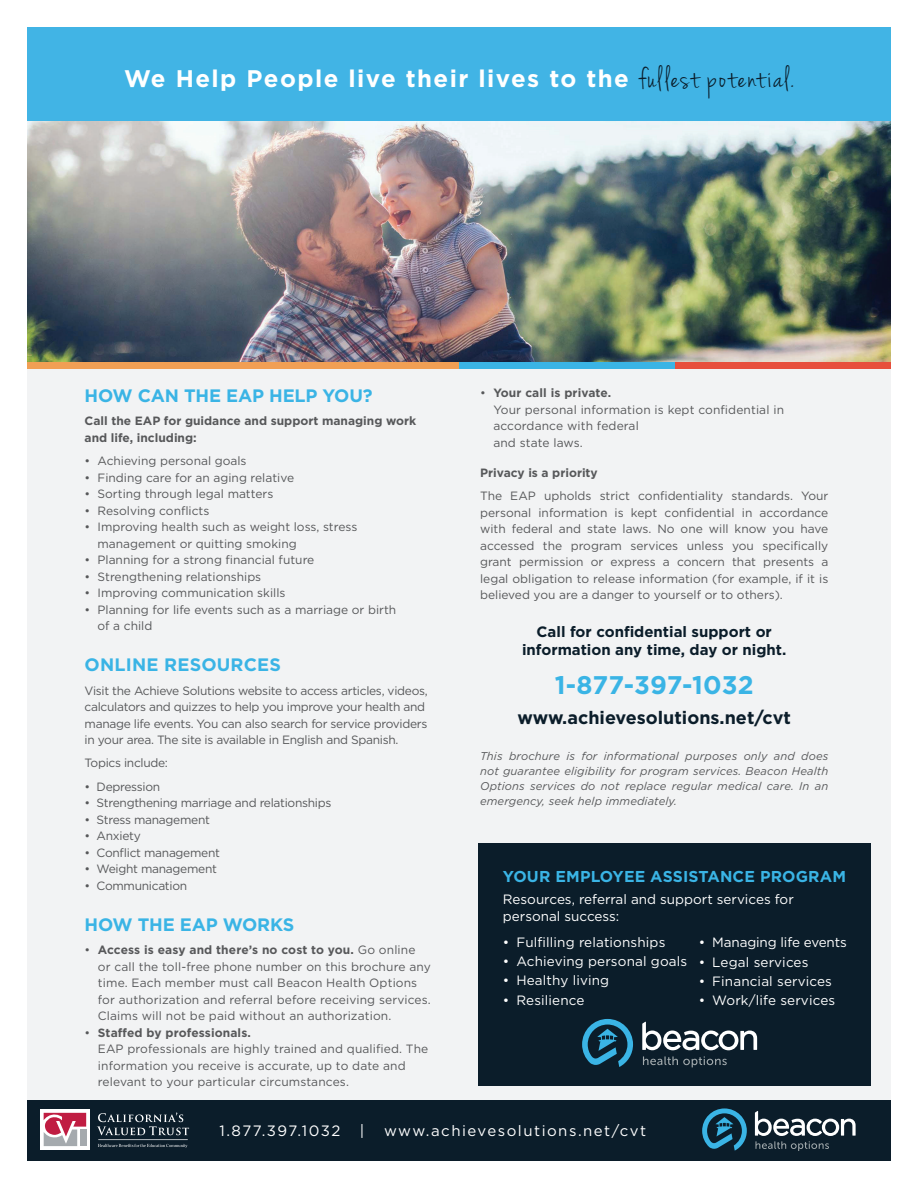
<style>
.page{position:relative;width:918px;height:1188px;background:#fff}
.page>*{position:absolute;margin:0;border:0;box-sizing:border-box;transform-origin:0 0}
.t1{font:700 25.5px "Gotham";letter-spacing:.005em;color:#3ab4e5}
.t2{font:700 24px "Gotham";letter-spacing:.06em;color:#fff}
.t3{font:700 18px "Gotham";letter-spacing:-.01em;color:#3ab4e5}
.t4{font:700 18px "Gotham";color:#0b1d2a}
.t5{font:700 18px "Gotham";letter-spacing:.01em;color:#3ab4e5}
.t6{font:700 15.75px "Gotham";letter-spacing:.01em;color:#3ab4e5}
.t7{font:700 15px/18px "Gotham";color:#0b1d2a;text-align:center}
.t8{font:15px "Gotham";letter-spacing:.1em;color:#fff}
.t9{font:13.5px/16.5px "Gotham";letter-spacing:.01em;color:#fff}
.t10{font:13.5px "Gotham";letter-spacing:-.01em;color:#fff}
.t11{font:12px/16.5px "Gotham";color:#57585a}
.t12{font:12px/16.5px "Gotham";letter-spacing:-.025em;color:#57585a}
.t13{font:700 12px/16.5px "Gotham";color:#57585a}
.t14{font:italic 11.25px/15px "Gotham";letter-spacing:.01em;color:#57585a;text-align:justify}
.s1{font-family:"Jenna Sue";font-weight:400;font-size:31.5px;color:#0b1d2a}
.s2{font-weight:700}
</style>
<div class="page">
<div style="left:27px;top:365px;width:864px;height:736px;background:#f2f3f4"></div>
<div style="left:27px;top:1101px;width:864px;height:60px;background:#0b1d2a"></div>
<svg style="left:702px;top:1108px;width:45px;height:43px"></svg>
<svg style="left:755px;top:1111px;width:101px;height:40px"></svg>
<img style="left:27px;top:121px;width:864px;height:242px">
<div style="left:27px;top:363px;width:783px;height:6px;background:#f19f54"></div>
<div style="left:459px;top:363px;width:432px;height:6px;background:#3ab4e5"></div>
<div style="left:675px;top:363px;width:216px;height:6px;background:#e74f3c"></div>
<div style="left:27px;top:27px;width:864px;height:94px;background:#41b4e5"></div>
<svg style="left:97px;top:1113px;width:92px;height:35px"></svg>
<svg style="left:40px;top:1110px;width:49px;height:40px"></svg>
<svg style="left:44px;top:1113px;width:42px;height:33px"></svg>
<div style="left:478px;top:843px;width:394px;height:243px;background:#0b1d2a"></div>
<svg style="left:643px;top:1056px;width:84px;height:11px"></svg>
<svg style="left:582px;top:1019px;width:51px;height:48px"></svg>
<svg style="left:642px;top:1022px;width:115px;height:28px"></svg>
<h2 class="t2" style="left:124px;top:62px;width:671px">We Help People live their lives to the <span class="s1">fullest potential.</span></h2>
<h3 class="t3" style="left:85px;top:384px;width:289px">HOW CAN THE EAP HELP YOU?</h3>
<p class="t13" style="left:85px;top:413px;width:333px">Call the EAP for guidance and support managing work and life, including:</p>
<p class="t11" style="left:85px;top:452px;width:164px">• Achieving personal goals</p>
<p class="t11" style="left:85px;top:469px;width:211px">• Finding care for an aging relative</p>
<p class="t11" style="left:85px;top:485px;width:190px">• Sorting through legal matters</p>
<p class="t11" style="left:85px;top:502px;width:126px">• Resolving conflicts</p>
<p class="t11" style="left:98px;top:518px;width:261px;text-indent:-13px">• Improving health such as weight loss, stress management or quitting smoking</p>
<p class="t11" style="left:85px;top:551px;width:231px">• Planning for a strong financial future</p>
<p class="t11" style="left:85px;top:568px;width:178px">• Strengthening relationships</p>
<p class="t11" style="left:85px;top:584px;width:202px">• Improving communication skills</p>
<p class="t11" style="left:98px;top:601px;width:300px;text-indent:-13px">• Planning for life events such as a marriage or birth of a child</p>
<h3 class="t5" style="left:85px;top:653px;width:198px">ONLINE RESOURCES</h3>
<p class="t12" style="left:85px;top:682px;width:345px">Visit the Achieve Solutions website to access articles, videos, calculators and quizzes to help you improve your health and manage life events. You can also search for service providers in your area. The site is available in English and Spanish.</p>
<p class="t12" style="left:85px;top:755px;width:85px">Topics include:</p>
<p class="t12" style="left:85px;top:778px;width:77px">• Depression</p>
<p class="t12" style="left:85px;top:794px;width:248px">• Strengthening marriage and relationships</p>
<p class="t12" style="left:85px;top:811px;width:127px">• Stress management</p>
<p class="t12" style="left:85px;top:827px;width:58px">• Anxiety</p>
<p class="t12" style="left:85px;top:844px;width:137px">• Conflict management</p>
<p class="t12" style="left:85px;top:860px;width:134px">• Weight management</p>
<p class="t12" style="left:85px;top:877px;width:104px">• Communication</p>
<h3 class="t3" style="left:85px;top:913px;width:211px">HOW THE EAP WORKS</h3>
<p class="t11" style="left:98px;top:941px;width:335px;text-indent:-13px">• <span class="s2">Access is easy and there’s no cost to you.</span> Go online or call the toll-free phone number on this brochure any time. Each member must call Beacon Health Options for authorization and referral before receiving services.<br>Claims will not be paid without an authorization.</p>
<p class="t11" style="left:98px;top:1024px;width:332px;text-indent:-13px">• <span class="s2">Staffed by professionals.<br></span>EAP professionals are highly trained and qualified. The information you receive is accurate, up to date and relevant to your particular circumstances.</p>
<p class="t11" style="left:493px;top:385px;width:292px;text-indent:-13px">• <span class="s2">Your call is private.<br></span>Your personal information is kept confidential in accordance with federal<br>and state laws.</p>
<p class="t13" style="left:480px;top:464px;width:119px">Privacy is a priority</p>
<p class="t11" style="left:480px;top:487px;width:350px;text-align:justify">The EAP upholds strict confidentiality standards. Your personal information is kept confidential in accordance with federal and state laws. No one will know you have accessed the program services unless you specifically grant permission or express a concern that presents a legal obligation to release information (for example, if it is believed you are a danger to yourself or to others).</p>
<p class="t7" style="left:522px;top:623px;width:266px">Call for confidential support or information any time, day or night.</p>
<h1 class="t1" style="left:555px;top:668px;width:201px">1-877-397-1032</h1>
<h3 class="t4" style="left:517px;top:706px;width:275px">www.achievesolutions.net/cvt</h3>
<p class="t14" style="left:480px;top:748px;width:350px">This brochure is for informational purposes only and does not guarantee eligibility for program services. Beacon Health Options services do not replace regular medical care. In an emergency, seek help immediately.</p>
<h3 class="t6" style="left:503px;top:866px;width:345px">YOUR EMPLOYEE ASSISTANCE PROGRAM</h3>
<p class="t9" style="left:503px;top:891px;width:292px">Resources, referral and support services for personal success:</p>
<p class="t9" style="left:503px;top:933px;width:164px">• Fulfilling relationships</p>
<p class="t9" style="left:503px;top:953px;width:186px">• Achieving personal goals</p>
<p class="t9" style="left:503px;top:972px;width:108px">• Healthy living</p>
<p class="t9" style="left:503px;top:991px;width:83px">• Resilience</p>
<p class="t10" style="left:699px;top:934px;width:150px">• Managing life events</p>
<p class="t9" style="left:699px;top:953px;width:111px">• Legal services</p>
<p class="t9" style="left:699px;top:973px;width:135px">• Financial services</p>
<p class="t9" style="left:699px;top:992px;width:138px">• Work/life services</p>
<p class="t8" style="left:220px;top:1121px;width:122px">1.877.397.1032</p>
<p class="t8" style="left:360px;top:1121px;width:6px">|</p>
<p class="t8" style="left:384px;top:1121px;width:264px">www.achievesolutions.net/cvt</p>
</div>
